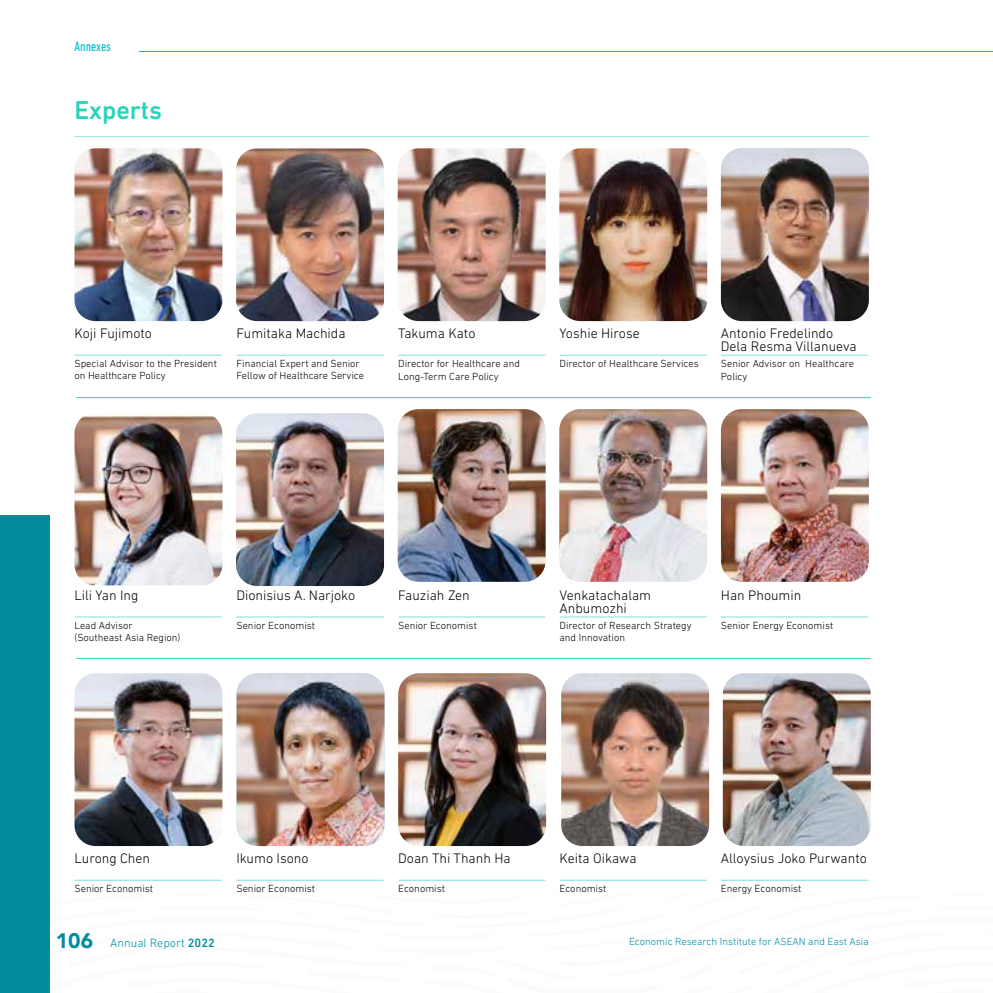
<style>
.page{position:relative;width:993px;height:993px;background:#fff}
.page>*{position:absolute;margin:0;border:0;box-sizing:border-box;transform-origin:0 0}
.t1{font:500 26.25px "DIN Next LT Pro";color:#27d4ba}
.t2{font:300 14px/12.6px "DIN Next LT Pro";color:#000}
.t3{font:condensed 14px "DIN Next LT Pro";color:#00bccc}
.t4{font:300 12.25px "DIN Next LT Pro";color:#028c9e}
.t5{font:300 10.5px/12.6px "DIN Next LT Pro";color:#000}
.t6{font:300 10.5px "DIN Next LT Pro";color:#028c9e}
.s1{font-family:"Avenir";font-weight:900;font-size:21px}
.s2{font-weight:500}
</style>
<div class="page">
<div style="left:0;top:515px;width:50px;height:477px;background:#028c9e"></div>
<hr style="left:76px;top:397px;width:794px;height:1px;background:#27d4ba">
<hr style="left:76px;top:657px;width:794px;height:1px;background:#27d4ba">
<img style="left:74px;top:673px;width:148px;height:172px">
<img style="left:74px;top:413px;width:148px;height:172px">
<img style="left:236px;top:413px;width:148px;height:173px">
<img style="left:397px;top:409px;width:148px;height:172px">
<img style="left:720px;top:148px;width:148px;height:173px">
<img style="left:559px;top:409px;width:148px;height:172px">
<img style="left:720px;top:409px;width:148px;height:172px">
<img style="left:398px;top:673px;width:148px;height:172px">
<img style="left:561px;top:673px;width:148px;height:172px">
<img style="left:722px;top:673px;width:148px;height:172px">
<img style="left:236px;top:673px;width:148px;height:172px">
<img style="left:236px;top:148px;width:148px;height:173px">
<img style="left:74px;top:148px;width:148px;height:173px">
<img style="left:397px;top:148px;width:148px;height:173px">
<img style="left:559px;top:148px;width:148px;height:173px">
<hr style="left:74px;top:136px;width:794px;height:1px;background:#27d4ba">
<hr style="left:74px;top:355px;width:148px;height:1px;background:#00bccc">
<hr style="left:74px;top:616px;width:148px;height:1px;background:#00bccc">
<hr style="left:74px;top:879px;width:148px;height:1px;background:#00bccc">
<hr style="left:236px;top:355px;width:147px;height:1px;background:#00bccc">
<hr style="left:236px;top:616px;width:147px;height:1px;background:#00bccc">
<hr style="left:236px;top:879px;width:147px;height:1px;background:#00bccc">
<hr style="left:398px;top:355px;width:147px;height:1px;background:#00bccc">
<hr style="left:398px;top:616px;width:147px;height:1px;background:#00bccc">
<hr style="left:398px;top:879px;width:147px;height:1px;background:#00bccc">
<hr style="left:559px;top:355px;width:147px;height:1px;background:#00bccc">
<hr style="left:559px;top:616px;width:147px;height:1px;background:#00bccc">
<hr style="left:559px;top:879px;width:147px;height:1px;background:#00bccc">
<hr style="left:720px;top:355px;width:147px;height:1px;background:#00bccc">
<hr style="left:720px;top:616px;width:147px;height:1px;background:#00bccc">
<hr style="left:720px;top:879px;width:147px;height:1px;background:#00bccc">
<hr style="left:139px;top:51px;width:853px;height:1px;background:#00bccc">
<h2 class="t3" style="left:74px;top:39px;width:38px">Annexes</h2>
<h1 class="t1" style="left:74px;top:95px;width:89px">Experts</h1>
<h2 class="t2" style="left:74px;top:327px;width:79px">Koji Fujimoto</h2>
<p class="t5" style="left:74px;top:357px;width:144px">Special Advisor to the President on Healthcare Policy</p>
<h2 class="t2" style="left:236px;top:327px;width:111px">Fumitaka Machida</h2>
<p class="t5" style="left:236px;top:357px;width:129px">Financial Expert and Senior<br>Fellow of Healthcare Service</p>
<h2 class="t2" style="left:398px;top:327px;width:79px">Takuma Kato</h2>
<p class="t5" style="left:398px;top:357px;width:123px">Director for Healthcare and<br>Long-Term Care Policy</p>
<h2 class="t2" style="left:559px;top:327px;width:82px">Yoshie Hirose</h2>
<p class="t5" style="left:559px;top:357px;width:141px">Director of Healthcare Services</p>
<h2 class="t2" style="left:720px;top:327px;width:137px">Antonio Fredelindo<br>Dela Resma Villanueva</h2>
<p class="t5" style="left:720px;top:357px;width:134px">Senior Advisor on Healthcare<br>Policy</p>
<h2 class="t2" style="left:74px;top:588px;width:65px">Lili Yan Ing</h2>
<p class="t5" style="left:74px;top:618px;width:107px">Lead Advisor (Southeast Asia Region)</p>
<h2 class="t2" style="left:236px;top:588px;width:120px">Dionisius A. Narjoko</h2>
<p class="t5" style="left:236px;top:618px;width:80px">Senior Economist</p>
<h2 class="t2" style="left:398px;top:588px;width:73px">Fauziah Zen</h2>
<p class="t5" style="left:398px;top:618px;width:80px">Senior Economist</p>
<h2 class="t2" style="left:559px;top:588px;width:93px">Venkatachalam<br>Anbumozhi</h2>
<p class="t5" style="left:559px;top:618px;width:133px">Director of Research Strategy and Innovation</p>
<h2 class="t2" style="left:720px;top:588px;width:82px">Han Phoumin</h2>
<p class="t5" style="left:720px;top:618px;width:114px">Senior Energy Economist</p>
<h2 class="t2" style="left:74px;top:851px;width:77px">Lurong Chen</h2>
<p class="t5" style="left:74px;top:881px;width:80px">Senior Economist</p>
<h2 class="t2" style="left:236px;top:851px;width:74px">Ikumo Isono</h2>
<p class="t5" style="left:236px;top:881px;width:80px">Senior Economist</p>
<h2 class="t2" style="left:398px;top:851px;width:114px">Doan Thi Thanh Ha</h2>
<p class="t5" style="left:398px;top:881px;width:48px">Economist</p>
<h2 class="t2" style="left:559px;top:851px;width:78px">Keita Oikawa</h2>
<p class="t5" style="left:559px;top:881px;width:48px">Economist</p>
<h2 class="t2" style="left:720px;top:851px;width:147px">Alloysius Joko Purwanto</h2>
<p class="t5" style="left:720px;top:881px;width:82px">Energy Economist</p>
<p class="t4" style="left:56px;top:935px;width:160px"><span class="s1">106</span> Annual Report <span class="s2">2022</span></p>
<p class="t6" style="left:629px;top:934px;width:241px">Economic Research Institute for ASEAN and East Asia</p>
</div>
